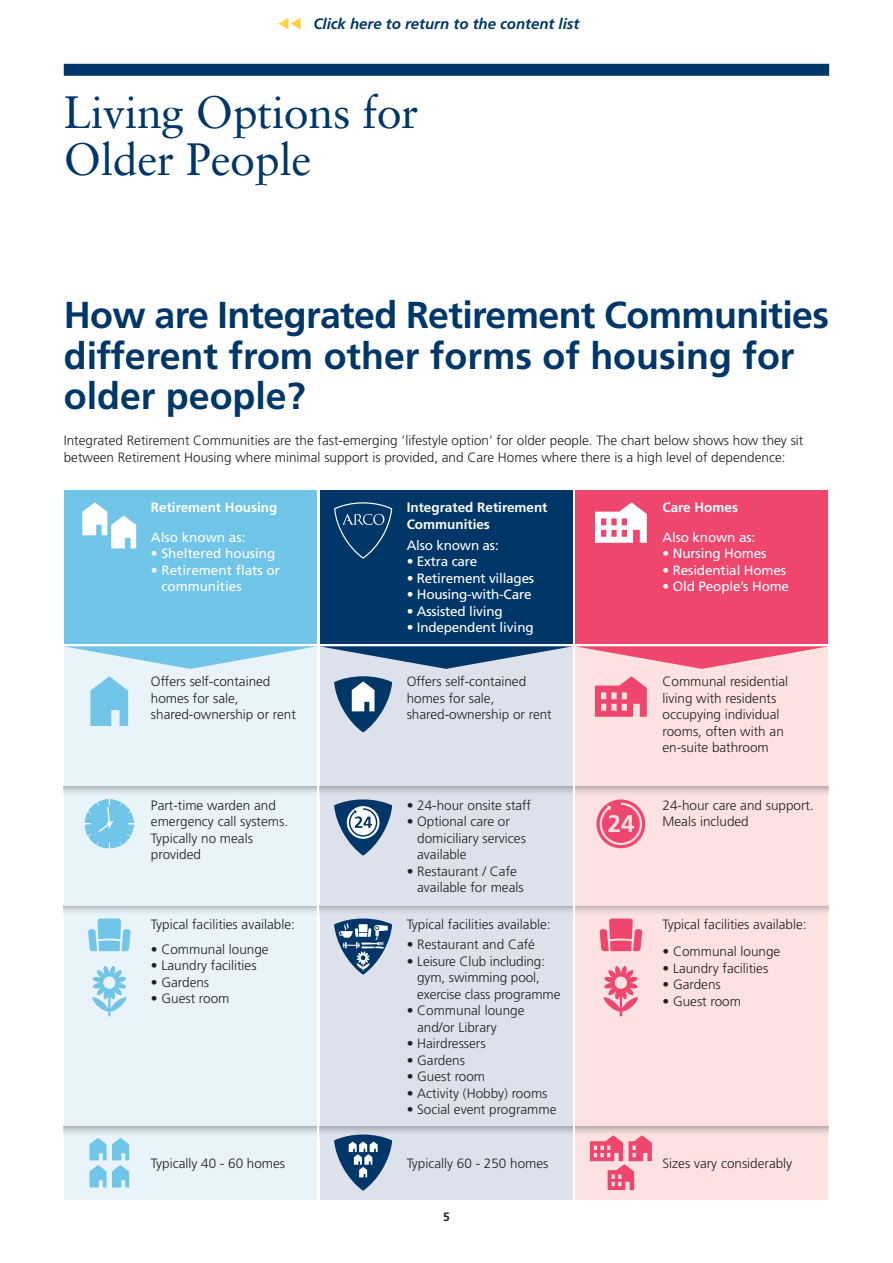
<style>
.page{position:relative;width:893px;height:1263px;background:#fff}
.page>*{position:absolute;margin:0;border:0;box-sizing:border-box;transform-origin:0 0}
.t1{font:45px/46.5px "Sabon";letter-spacing:-.01em;color:#003768}
.t2{font:700 37.5px/40.5px "Frutiger LT Pro";letter-spacing:-.015em;color:#003768}
.t3{font:italic 700 15px "Frutiger LT Pro";color:#003768}
.t4{font:300 13.5px/16.5px "Frutiger LT Pro";color:#231f20}
.t5{font:13.5px/16.5px "Frutiger LT Pro";letter-spacing:-.01em;color:#fff}
.t6{font:700 13.5px/16.5px "Frutiger LT Pro";color:#fff}
.t7{font:700 12px "Frutiger LT Pro";color:#231f20}
</style>
<div class="page">
<svg style="left:279px;top:18px;width:22px;height:12px"></svg>
<div style="left:64px;top:64px;width:765px;height:12px;background:#003768"></div>
<div style="left:320px;top:646px;width:253px;height:141px;background:#dce1ec"></div>
<div style="left:575px;top:646px;width:253px;height:141px;background:#fde2e1"></div>
<div style="left:64px;top:646px;width:253px;height:141px;background:#e8f3fa"></div>
<svg style="left:90px;top:676px;width:38px;height:50px"></svg>
<svg style="left:334px;top:676px;width:58px;height:56px"></svg>
<svg style="left:595px;top:676px;width:52px;height:41px"></svg>
<svg style="left:64px;top:646px;width:764px;height:23px"></svg>
<div style="left:320px;top:490px;width:253px;height:154px;background:#003768"></div>
<div style="left:575px;top:490px;width:253px;height:154px;background:#ef466e"></div>
<div style="left:64px;top:490px;width:253px;height:154px;background:#71c5e8"></div>
<svg style="left:334px;top:502px;width:58px;height:57px"></svg>
<svg style="left:595px;top:502px;width:52px;height:41px"></svg>
<svg style="left:82px;top:502px;width:54px;height:46px"></svg>
<div style="left:320px;top:906px;width:253px;height:221px;background:#dce1ec"></div>
<div style="left:575px;top:906px;width:253px;height:221px;background:#fde2e1"></div>
<div style="left:64px;top:906px;width:253px;height:221px;background:#e8f3fa"></div>
<svg style="left:575px;top:906px;width:253px;height:6px"></svg>
<svg style="left:320px;top:906px;width:253px;height:6px"></svg>
<svg style="left:64px;top:906px;width:253px;height:6px"></svg>
<svg style="left:334px;top:918px;width:58px;height:57px"></svg>
<svg style="left:92px;top:966px;width:35px;height:50px"></svg>
<svg style="left:88px;top:918px;width:43px;height:33px"></svg>
<svg style="left:604px;top:966px;width:34px;height:50px"></svg>
<svg style="left:600px;top:918px;width:42px;height:33px"></svg>
<div style="left:320px;top:787px;width:253px;height:119px;background:#dce1ec"></div>
<div style="left:575px;top:787px;width:253px;height:119px;background:#fde2e1"></div>
<div style="left:64px;top:787px;width:253px;height:119px;background:#e8f3fa"></div>
<svg style="left:575px;top:787px;width:253px;height:6px"></svg>
<svg style="left:320px;top:787px;width:253px;height:6px"></svg>
<svg style="left:64px;top:787px;width:253px;height:6px"></svg>
<svg style="left:596px;top:799px;width:49px;height:49px"></svg>
<svg style="left:334px;top:799px;width:58px;height:57px"></svg>
<svg style="left:85px;top:799px;width:49px;height:49px"></svg>
<div style="left:320px;top:1127px;width:253px;height:72px;background:#dce1ec"></div>
<div style="left:575px;top:1127px;width:253px;height:72px;background:#fde2e1"></div>
<div style="left:64px;top:1127px;width:253px;height:72px;background:#e8f3fa"></div>
<svg style="left:575px;top:1127px;width:253px;height:6px"></svg>
<svg style="left:320px;top:1127px;width:253px;height:6px"></svg>
<svg style="left:64px;top:1127px;width:253px;height:6px"></svg>
<svg style="left:590px;top:1135px;width:62px;height:55px"></svg>
<svg style="left:334px;top:1134px;width:58px;height:57px"></svg>
<svg style="left:89px;top:1138px;width:40px;height:49px"></svg>
<p class="t3" style="left:314px;top:15px;width:267px">Click here to return to the content list</p>
<h1 class="t1" style="left:64px;top:88px;width:356px">Living Options for<br>Older People</h1>
<h2 class="t2" style="left:64px;top:295px;width:767px">How are Integrated Retirement Communities different from other forms of housing for older people?</h2>
<p class="t4" style="left:64px;top:432px;width:741px">Integrated Retirement Communities are the fast-emerging ‘lifestyle option’ for older people. The chart below shows how they sit between Retirement Housing where minimal support is provided, and Care Homes where there is a high level of dependence:</p>
<p class="t6" style="left:151px;top:499px;width:128px">Retirement Housing</p>
<p class="t5" style="left:151px;top:529px;width:96px">Also known as:</p>
<p class="t5" style="left:151px;top:545px;width:126px">• Sheltered housing</p>
<p class="t5" style="left:161px;top:562px;width:120px;text-indent:-11px">• Retirement flats or communities</p>
<p class="t6" style="left:407px;top:499px;width:142px">Integrated Retirement<br>Communities</p>
<p class="t5" style="left:407px;top:537px;width:94px">Also known as:</p>
<p class="t5" style="left:407px;top:553px;width:72px">• Extra care</p>
<p class="t5" style="left:407px;top:570px;width:129px">• Retirement villages</p>
<p class="t5" style="left:407px;top:586px;width:126px">• Housing-with-Care</p>
<p class="t5" style="left:407px;top:603px;width:97px">• Assisted living</p>
<p class="t5" style="left:407px;top:619px;width:129px">• Independent living</p>
<p class="t6" style="left:662px;top:499px;width:77px">Care Homes</p>
<p class="t5" style="left:662px;top:529px;width:94px">Also known as:</p>
<p class="t5" style="left:662px;top:545px;width:105px">• Nursing Homes</p>
<p class="t5" style="left:662px;top:562px;width:125px">• Residential Homes</p>
<p class="t5" style="left:662px;top:578px;width:128px">• Old People’s Home</p>
<p class="t4" style="left:151px;top:673px;width:147px">Offers self-contained homes for sale, shared-ownership or rent</p>
<p class="t4" style="left:407px;top:673px;width:147px">Offers self-contained homes for sale, shared-ownership or rent</p>
<p class="t4" style="left:662px;top:673px;width:127px">Communal residential living with residents occupying individual rooms, often with an en-suite bathroom</p>
<p class="t4" style="left:151px;top:797px;width:139px">Part-time warden and emergency call systems.<br>Typically no meals provided</p>
<p class="t4" style="left:151px;top:916px;width:145px">Typical facilities available:</p>
<p class="t4" style="left:151px;top:941px;width:119px">• Communal lounge</p>
<p class="t4" style="left:151px;top:957px;width:107px">• Laundry facilities</p>
<p class="t4" style="left:151px;top:974px;width:60px">• Gardens</p>
<p class="t4" style="left:151px;top:990px;width:80px">• Guest room</p>
<p class="t4" style="left:407px;top:797px;width:126px">• 24-hour onsite staff</p>
<p class="t4" style="left:417px;top:813px;width:110px;text-indent:-11px">• Optional care or domiciliary services available</p>
<p class="t4" style="left:417px;top:863px;width:108px;text-indent:-11px">• Restaurant / Cafe available for meals</p>
<p class="t4" style="left:407px;top:916px;width:145px">Typical facilities available:</p>
<p class="t4" style="left:407px;top:936px;width:130px">• Restaurant and Café</p>
<p class="t4" style="left:417px;top:953px;width:145px;text-indent:-11px">• Leisure Club including: gym, swimming pool, exercise class programme</p>
<p class="t4" style="left:417px;top:1002px;width:109px;text-indent:-11px">• Communal lounge and/or Library</p>
<p class="t4" style="left:407px;top:1035px;width:81px">• Hairdressers</p>
<p class="t4" style="left:407px;top:1052px;width:60px">• Gardens</p>
<p class="t4" style="left:407px;top:1068px;width:80px">• Guest room</p>
<p class="t4" style="left:407px;top:1085px;width:142px">• Activity (Hobby) rooms</p>
<p class="t4" style="left:407px;top:1101px;width:151px">• Social event programme</p>
<p class="t4" style="left:662px;top:797px;width:153px">24-hour care and support.<br>Meals included</p>
<p class="t4" style="left:662px;top:916px;width:145px">Typical facilities available:</p>
<p class="t4" style="left:662px;top:943px;width:119px">• Communal lounge</p>
<p class="t4" style="left:662px;top:960px;width:107px">• Laundry facilities</p>
<p class="t4" style="left:662px;top:976px;width:60px">• Gardens</p>
<p class="t4" style="left:662px;top:993px;width:80px">• Guest room</p>
<p class="t4" style="left:151px;top:1155px;width:136px">Typically 40 - 60 homes</p>
<p class="t4" style="left:407px;top:1155px;width:143px">Typically 60 - 250 homes</p>
<p class="t4" style="left:662px;top:1155px;width:131px">Sizes vary considerably</p>
<p class="t7" style="left:443px;top:1209px;width:8px">5</p>
</div>
